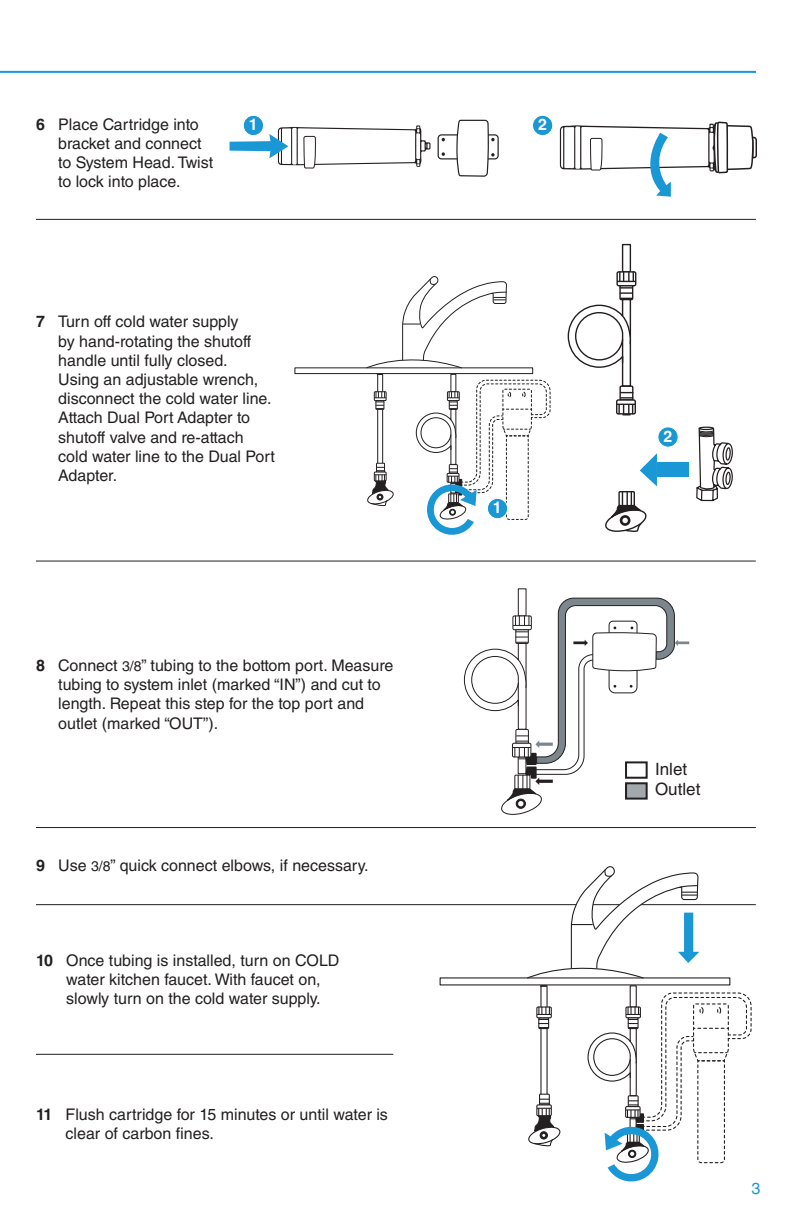
<style>
.page{position:relative;width:792px;height:1224px;background:#fff}
.page>*{position:absolute;margin:0;border:0;box-sizing:border-box;transform-origin:0 0}
.t1{font:17px "Helvetica LT Std";color:#231f20}
.Body{font:16px/19.2px "Helvetica LT Std";color:#231f20}
.t2{font:700 16px "Helvetica LT Std";color:#fff}
.H4_left{font:16px "Helvetica LT Std";color:#1a97d5}
.s1{font-weight:700}
.s2{font-size:14px}
</style>
<div class="page">
<hr style="left:36px;top:904px;width:720px;height:1px;background:#231f20">
<hr style="left:36px;top:219px;width:720px;height:1px;background:#231f20">
<hr style="left:36px;top:561px;width:720px;height:1px;background:#231f20">
<hr style="left:36px;top:827px;width:720px;height:1px;background:#231f20">
<hr style="left:36px;top:1054px;width:357px;height:1px;background:#231f20">
<div style="left:294px;top:367px;width:239px;height:7px;border:1px solid #231f20"></div>
<svg style="left:230px;top:125px;width:201px;height:44px"></svg>
<div style="left:438px;top:134px;width:61px;height:25px;border:1px solid #231f20;border-radius:3px"></div>
<svg style="left:442px;top:152px;width:3px;height:4px"></svg>
<svg style="left:456px;top:70px;width:39px;height:107px"></svg>
<svg style="left:560px;top:121px;width:197px;height:130px"></svg>
<div style="left:622px;top:244px;width:9px;height:29px;border:1px solid #231f20"></div>
<div style="left:616px;top:271px;width:20px;height:15px;border:1px solid #231f20"></div>
<div style="left:243px;top:115px;width:21px;height:21px;background:#1a97d5;border-radius:50%"></div>
<div style="left:243px;top:115px;width:21px;height:21px;border:1px solid #fff;border-radius:50%"></div>
<div style="left:533px;top:115px;width:20px;height:21px;background:#1a97d5;border-radius:50%"></div>
<div style="left:532px;top:115px;width:21px;height:21px;border:1px solid #fff;border-radius:50%"></div>
<svg style="left:526px;top:866px;width:226px;height:316px"></svg>
<svg style="left:366px;top:272px;width:368px;height:543px"></svg>
<hr style="left:0;top:71px;width:756px;height:2px;background:#1a97d5">
<p class="Body" style="left:58px;top:114px;width:157px;text-indent:-22px"><span class="s1">6</span> Place Cartridge into bracket and connect to System Head. Twist to lock into place.</p>
<h4 class="t2" style="left:249px;top:115px;width:10px">1</h4>
<h4 class="t2" style="left:538px;top:115px;width:10px">2</h4>
<p class="Body" style="left:58px;top:312px;width:218px;text-indent:-22px"><span class="s1">7</span> Turn off cold water supply<br>by hand-rotating the shutoff handle until fully closed.<br>Using an adjustable wrench, disconnect the cold water line.<br>Attach Dual Port Adapter to shutoff valve and re-attach cold water line to the Dual Port<br>Adapter.</p>
<p class="Body" style="left:58px;top:656px;width:337px;text-indent:-22px"><span class="s1">8</span> Connect <span class="s2">3/8</span>” tubing to the bottom port. Measure tubing to system inlet (marked “IN”) and cut to length. Repeat this step for the top port and outlet (marked “OUT”).</p>
<p class="Body" style="left:36px;top:856px;width:331px"><span class="s1">9</span> Use <span class="s2">3/8</span>” quick connect elbows, if necessary.</p>
<p class="Body" style="left:66px;top:951px;width:275px;text-indent:-30px"><span class="s1">10</span> Once tubing is installed, turn on COLD water kitchen faucet. With faucet on, slowly turn on the cold water supply.</p>
<p class="Body" style="left:66px;top:1105px;width:324px;text-indent:-30px"><span class="s1">11</span> Flush cartridge for 15 minutes or until water is clear of carbon fines.</p>
<h4 class="t2" style="left:493px;top:498px;width:10px">1</h4>
<h4 class="t2" style="left:663px;top:427px;width:10px">2</h4>
<p class="t1" style="left:655px;top:759px;width:34px">Inlet</p>
<p class="t1" style="left:655px;top:780px;width:47px">Outlet</p>
<p class="H4_left" style="left:752px;top:1179px;width:10px">3</p>
</div>
